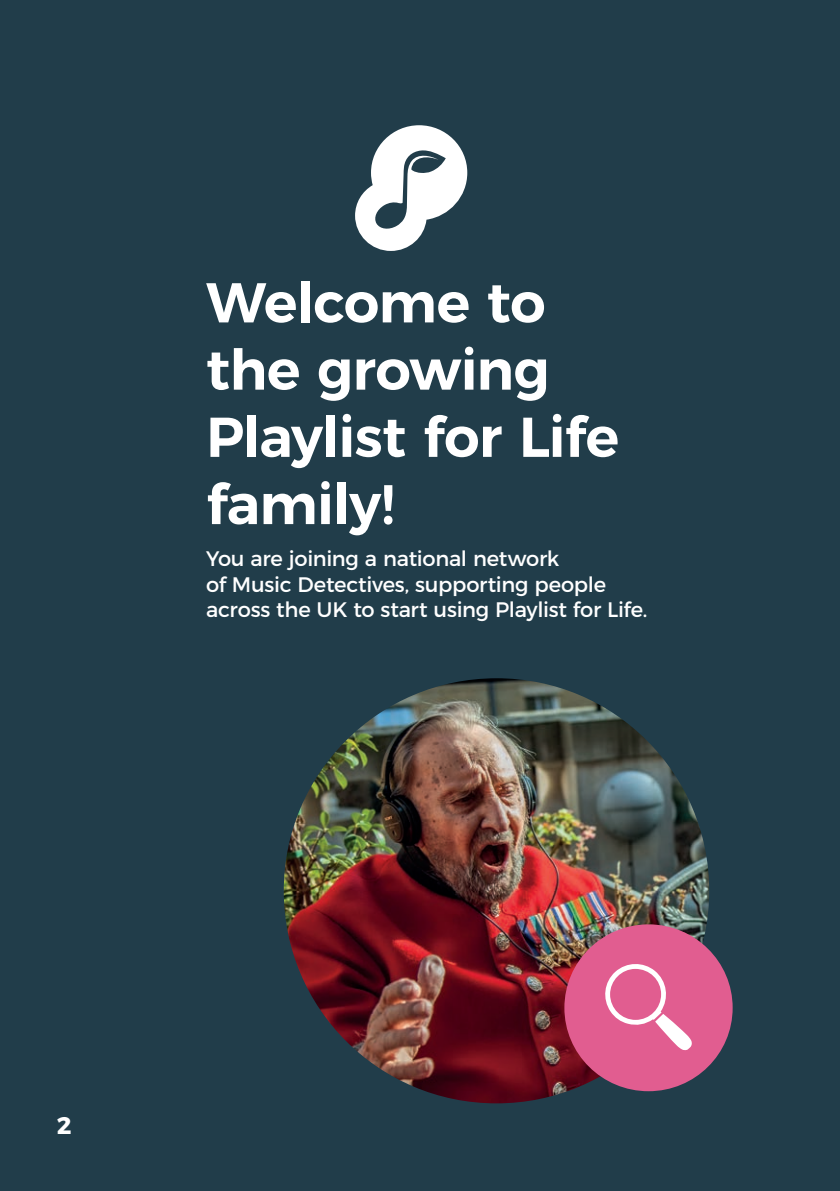
<style>
.page{position:relative;width:840px;height:1191px;background:#fff}
.page>*{position:absolute;margin:0;border:0;box-sizing:border-box;transform-origin:0 0}
.t1{font:600 56px/67.2px "Montserrat";letter-spacing:-.01em;color:#fff}
.t2{font:700 24px "Montserrat";color:#fff}
.t3{font:21px/25.2px "Montserrat";letter-spacing:-.015em;color:#fff}
</style>
<div class="page">
<div style="left:0;top:0;width:839px;height:1191px;background:#213d4a"></div>
<svg style="left:355px;top:125px;width:112px;height:126px"></svg>
<img style="left:283px;top:678px;width:425px;height:425px;border-radius:212px">
<div style="left:564px;top:924px;width:168px;height:167px;background:#e15d90;border-radius:50%"></div>
<svg style="left:605px;top:964px;width:87px;height:86px"></svg>
<h1 class="t1" style="left:206px;top:264px;width:414px">Welcome to the growing<br>Playlist for Life family!</h1>
<p class="t3" style="left:206px;top:544px;width:442px">You are joining a national network<br>of Music Detectives, supporting people across the UK to start using Playlist for Life.</p>
<p class="t2" style="left:57px;top:1106px;width:16px">2</p>
</div>
